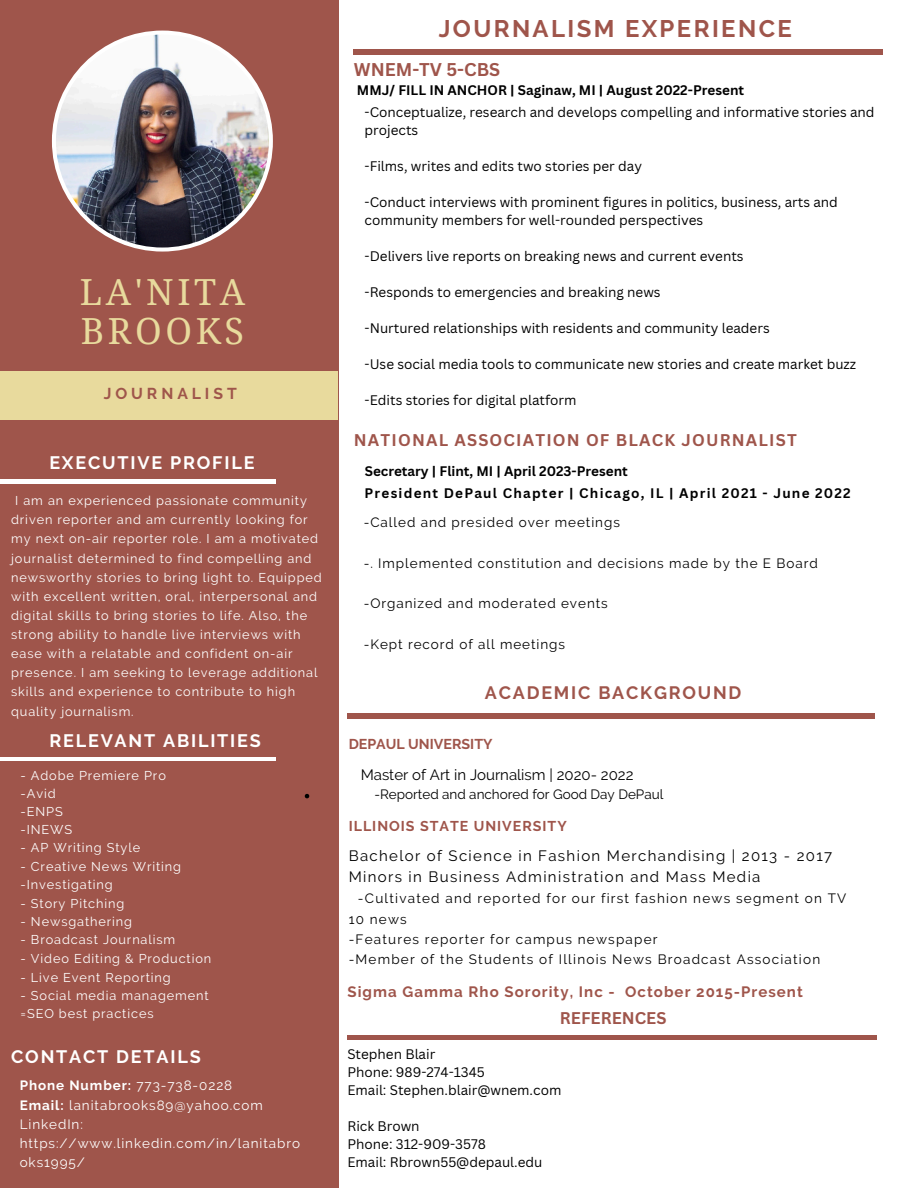
<style>
.page{position:relative;width:918px;height:1188px;background:#fff}
.page>*{position:absolute;margin:0;border:0;box-sizing:border-box;transform-origin:0 0}
.t1{font:36px/39.3px "Droid Serif";letter-spacing:.1em;color:#e8da9d}
.t2{font:700 24px "Raleway";letter-spacing:.1em;color:#9f554b}
.t3{font:700 18px "Raleway";letter-spacing:.1em;color:#fff}
.t4{font:700 18px "Raleway";letter-spacing:.1em;color:#9f554b}
.t5{font:700 18px "Canva Sans";color:#9f554b}
.t6{font:700 16.5px "Canva Sans";letter-spacing:.07em;color:#9f554b}
.t7{font:700 16.5px "Canva Sans";color:#9f554b}
.t8{font:700 15.75px "Raleway";letter-spacing:.25em;color:#9f554b}
.t9{font:15px "Raleway";letter-spacing:.09em;color:#000}
.t10{font:700 15px "Raleway";letter-spacing:.07em;color:#9f554b}
.t11{font:15px "Raleway";color:#000}
.t12{font:700 14.25px "Raleway";letter-spacing:.07em;color:#9f554b}
.t13{font:700 14.25px "Raleway";color:#9f554b}
.t14{font:13.5px/18px "Canva Sans";color:#000}
.t15{font:13.5px/20.2px "Raleway";letter-spacing:.09em;color:#000}
.t16{font:13.5px "Raleway";letter-spacing:.07em;color:#000}
.t17{font:13.5px/19px "Raleway";letter-spacing:.07em;color:#fff}
.t18{font:700 13.5px "Canva Sans";color:#000}
.t19{font:700 13.5px "Canva Sans";letter-spacing:.09em;color:#000}
.t20{font:13.5px "Raleway";color:#000}
.t21{font:700 13.5px "Raleway";letter-spacing:.07em;color:#fff}
.t22{font:12.75px/19.2px "Raleway";letter-spacing:.07em;color:#fff}
.s1{font-weight:400}
.s2{font-weight:700}
</style>
<div class="page">
<div style="left:0;top:0;width:338px;height:1188px;background:#9f554b"></div>
<img style="left:52px;top:31px;width:221px;height:221px">
<div style="left:0;top:371px;width:338px;height:49px;background:#e8da9d"></div>
<hr style="left:347px;top:714px;width:528px;height:4px;background:#9f554b">
<hr style="left:0;top:480px;width:276px;height:3px;background:#fff">
<hr style="left:354px;top:50px;width:529px;height:4px;background:#9f554b">
<hr style="left:0;top:757px;width:276px;height:4px;background:#fff">
<svg style="left:305px;top:794px;width:4px;height:4px"></svg>
<div style="left:347px;top:1035px;width:529px;height:5px;background:#9f554b"></div>
<p class="t1" style="left:80px;top:272px;width:167px">LA'NITA<br>BROOKS</p>
<p class="t8" style="left:104px;top:384px;width:135px">JOURNALIST</p>
<p class="t3" style="left:49px;top:452px;width:207px">EXECUTIVE PROFILE</p>
<p class="t22" style="left:11px;top:491px;width:312px;text-indent:4px">I am an experienced passionate community driven reporter and am currently looking for my next on-air reporter role. I am a motivated journalist determined to find compelling and newsworthy stories to bring light to. Equipped with excellent written, oral, interpersonal and digital skills to bring stories to life. Also, the strong ability to handle live interviews with ease with a relatable and confident on-air presence. I am seeking to leverage additional skills and experience to contribute to high quality journalism.</p>
<p class="t2" style="left:439px;top:14px;width:355px">JOURNALISM EXPERIENCE</p>
<p class="t5" style="left:354px;top:57px;width:148px">WNEM-TV 5-CBS</p>
<p class="t18" style="left:357px;top:81px;width:389px">MMJ/ FILL IN ANCHOR | Saginaw, MI | August 2022-Present</p>
<p class="t14" style="left:365px;top:103px;width:512px">-Conceptualize, research and develops compelling and informative stories and projects</p>
<p class="t14" style="left:365px;top:157px;width:279px">-Films, writes and edits two stories per day</p>
<h3 class="t14" style="left:365px;top:193px;width:475px">-Conduct interviews with prominent figures in politics, business, arts and community members for well-rounded perspectives</h3>
<p class="t14" style="left:365px;top:247px;width:380px">-Delivers live reports on breaking news and current events</p>
<h3 class="t14" style="left:365px;top:283px;width:298px">-Responds to emergencies and breaking news</h3>
<h4 class="t14" style="left:365px;top:319px;width:407px">-Nurtured relationships with residents and community leaders</h4>
<h6 class="t14" style="left:365px;top:355px;width:493px">-Use social media tools to communicate new stories and create market buzz</h6>
<p class="t14" style="left:365px;top:391px;width:213px">-Edits stories for digital platform</p>
<h4 class="t6" style="left:354px;top:428px;width:444px">NATIONAL ASSOCIATION OF BLACK JOURNALIST</h4>
<p class="t18" style="left:365px;top:461px;width:265px">Secretary | Flint, MI | April 2023-Present</p>
<p class="t19" style="left:365px;top:484px;width:488px">President DePaul Chapter | Chicago, IL | April 2021 - June 2022</p>
<p class="t16" style="left:364px;top:514px;width:258px">-Called and presided over meetings</p>
<p class="t16" style="left:364px;top:555px;width:456px">-. Implemented constitution and decisions made by the E Board</p>
<p class="t16" style="left:364px;top:595px;width:246px">-Organized and moderated events</p>
<h5 class="t16" style="left:364px;top:636px;width:203px">-Kept record of all meetings</h5>
<p class="t4" style="left:485px;top:682px;width:258px">ACADEMIC BACKGROUND</p>
<p class="t3" style="left:49px;top:730px;width:213px">RELEVANT ABILITIES</p>
<p class="t13" style="left:349px;top:735px;width:145px">DEPAUL UNIVERSITY</p>
<p class="t11" style="left:361px;top:766px;width:274px">Master of Art in Journalism | 2020- 2022</p>
<p class="t20" style="left:374px;top:787px;width:290px">-Reported and anchored for Good Day DePaul</p>
<h1 class="t22" style="left:21px;top:766px;width:147px">- Adobe Premiere Pro</h1>
<p class="t22" style="left:21px;top:784px;width:37px">-Avid</p>
<h4 class="t22" style="left:21px;top:802px;width:44px">-ENPS</h4>
<p class="t22" style="left:21px;top:820px;width:53px">-INEWS</p>
<p class="t22" style="left:21px;top:838px;width:121px">- AP Writing Style</p>
<p class="t22" style="left:21px;top:857px;width:162px">- Creative News Writing</p>
<p class="t22" style="left:21px;top:875px;width:94px">-Investigating</p>
<p class="t22" style="left:21px;top:894px;width:105px">- Story Pitching</p>
<p class="t22" style="left:21px;top:912px;width:113px">- Newsgathering</p>
<p class="t22" style="left:21px;top:930px;width:156px">- Broadcast Journalism</p>
<p class="t22" style="left:21px;top:949px;width:192px">- Video Editing &amp; Production</p>
<p class="t22" style="left:21px;top:968px;width:152px">- Live Event Reporting</p>
<p class="t22" style="left:21px;top:986px;width:190px">- Social media management</p>
<p class="t22" style="left:21px;top:1004px;width:135px">=SEO best practices</p>
<p class="t12" style="left:349px;top:817px;width:220px">ILLINOIS STATE UNIVERSITY</p>
<p class="t9" style="left:349px;top:846px;width:485px">Bachelor of Science in Fashion Merchandising | 2013 - 2017</p>
<h2 class="t9" style="left:349px;top:868px;width:413px">Minors in Business Administration and Mass Media</h2>
<p class="t15" style="left:349px;top:888px;width:499px;text-indent:9px">-Cultivated and reported for our first fashion news segment on TV<br>10 news</p>
<h3 class="t15" style="left:349px;top:929px;width:310px">-Features reporter for campus newspaper</h3>
<p class="t15" style="left:349px;top:949px;width:473px">-Member of the Students of Illinois News Broadcast Association</p>
<h3 class="t10" style="left:348px;top:983px;width:457px">Sigma Gamma Rho Sorority, Inc - October 2015-Present</h3>
<p class="t7" style="left:560px;top:1007px;width:108px">REFERENCES</p>
<p class="t3" style="left:11px;top:1046px;width:191px">CONTACT DETAILS</p>
<p class="t21" style="left:20px;top:1078px;width:214px">Phone Number: <span class="s1">773-738-0228</span></p>
<p class="t17" style="left:20px;top:1096px;width:245px"><span class="s2">Email:</span> lanitabrooks89@yahoo.com</p>
<h3 class="t17" style="left:20px;top:1115px;width:282px">LinkedIn: https://www.linkedin.com/in/lanitabro oks1995/</h3>
<p class="t14" style="left:347px;top:1045px;width:89px">Stephen Blair</p>
<p class="t14" style="left:347px;top:1063px;width:139px">Phone: 989-274-1345</p>
<h3 class="t14" style="left:347px;top:1081px;width:216px">Email: Stephen.blair@wnem.com</h3>
<h3 class="t14" style="left:347px;top:1117px;width:74px">Rick Brown</h3>
<p class="t14" style="left:347px;top:1135px;width:140px">Phone: 312-909-3578</p>
<p class="t14" style="left:347px;top:1153px;width:197px">Email: Rbrown55@depaul.edu</p>
</div>
